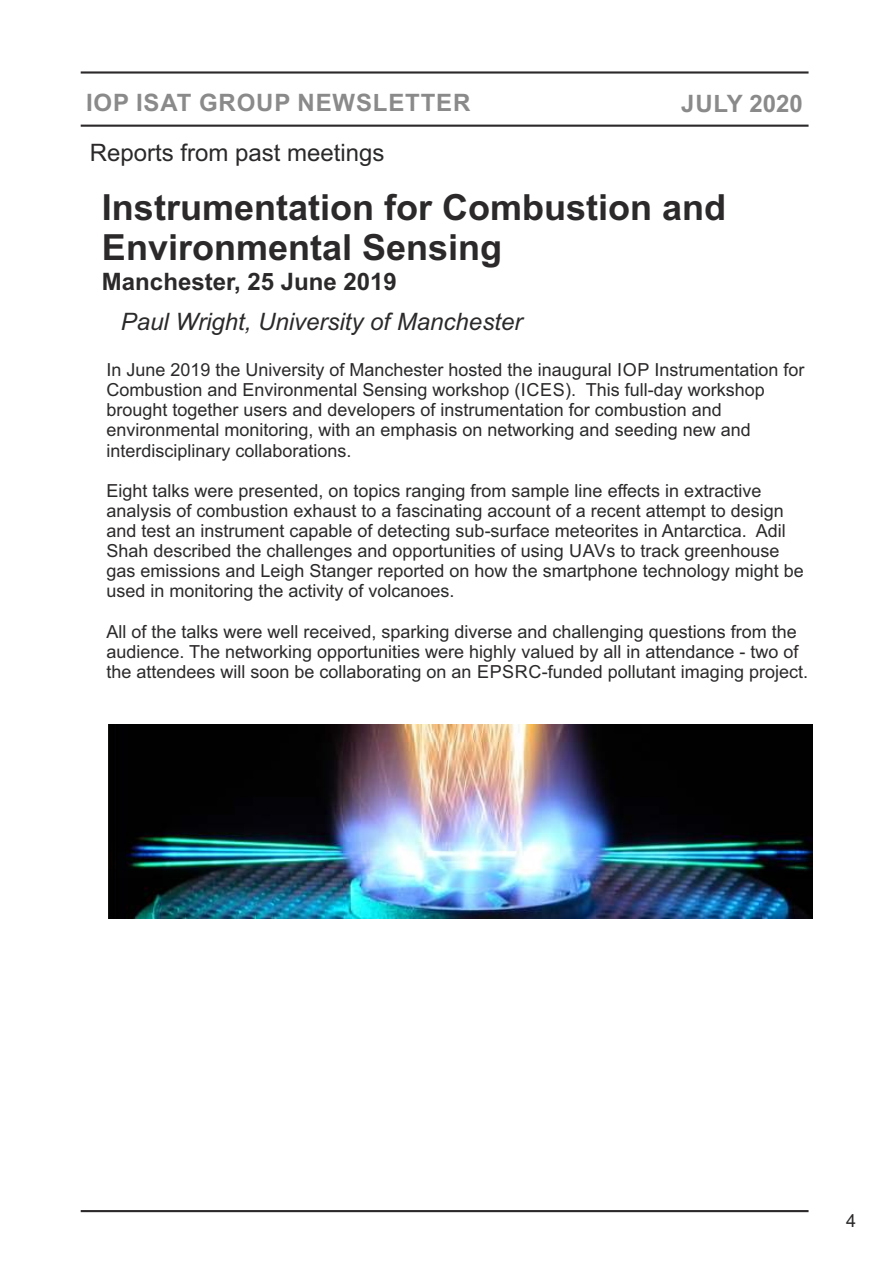
<style>
.page{position:relative;width:893px;height:1263px;background:#fff}
.page>*{position:absolute;margin:0;border:0;box-sizing:border-box;transform-origin:0 0}
.t1{font:700 36px/40.2px "Arial";color:#2b2929}
.t2{font:italic 24px "Arial";color:#2b2929}
.t3{font:24px "Arial";color:#2b2929}
.t4{font:700 24px "Arial";letter-spacing:.035em;color:#8a8a8a}
.t5{font:700 24px "Arial";color:#2b2929}
.t6{font:700 24px "Arial";color:#8a8a8a}
.t7{font:18px/20.1px "Arial";color:#2b2929}
</style>
<div class="page">
<hr style="left:81px;top:71px;width:727px;height:3px;background:#2b2929">
<hr style="left:81px;top:125px;width:727px;height:2px;background:#2b2929">
<hr style="left:81px;top:1210px;width:727px;height:2px;background:#2b2929">
<img style="left:109px;top:725px;width:703px;height:194px">
<h2 class="t4" style="left:86px;top:93px;width:386px">IOP ISAT GROUP NEWSLETTER</h2>
<h2 class="t3" style="left:90px;top:144px;width:296px">Reports from past meetings</h2>
<h2 class="t6" style="left:681px;top:95px;width:123px">JULY 2020</h2>
<h1 class="t1" style="left:102px;top:191px;width:626px">Instrumentation for Combustion and<br>Environmental Sensing</h1>
<h2 class="t5" style="left:102px;top:272px;width:296px">Manchester, 25 June 2019</h2>
<h2 class="t2" style="left:121px;top:312px;width:403px">Paul Wright, University of Manchester</h2>
<p class="t7" style="left:106px;top:361px;width:699px">In June 2019 the University of Manchester hosted the inaugural IOP Instrumentation for Combustion and Environmental Sensing workshop (ICES). This full-day workshop brought together users and developers of instrumentation for combustion and environmental monitoring, with an emphasis on networking and seeding new and interdisciplinary collaborations.</p>
<p class="t7" style="left:106px;top:482px;width:699px">Eight talks were presented, on topics ranging from sample line effects in extractive analysis of combustion exhaust to a fascinating account of a recent attempt to design and test an instrument capable of detecting sub-surface meteorites in Antarctica. Adil Shah described the challenges and opportunities of using UAVs to track greenhouse gas emissions and Leigh Stanger reported on how the smartphone technology might be used in monitoring the activity of volcanoes.</p>
<p class="t7" style="left:106px;top:623px;width:703px">All of the talks were well received, sparking diverse and challenging questions from the audience. The networking opportunities were highly valued by all in attendance - two of the attendees will soon be collaborating on an EPSRC-funded pollutant imaging project.</p>
<p class="t7" style="left:846px;top:1212px;width:12px">4</p>
</div>
